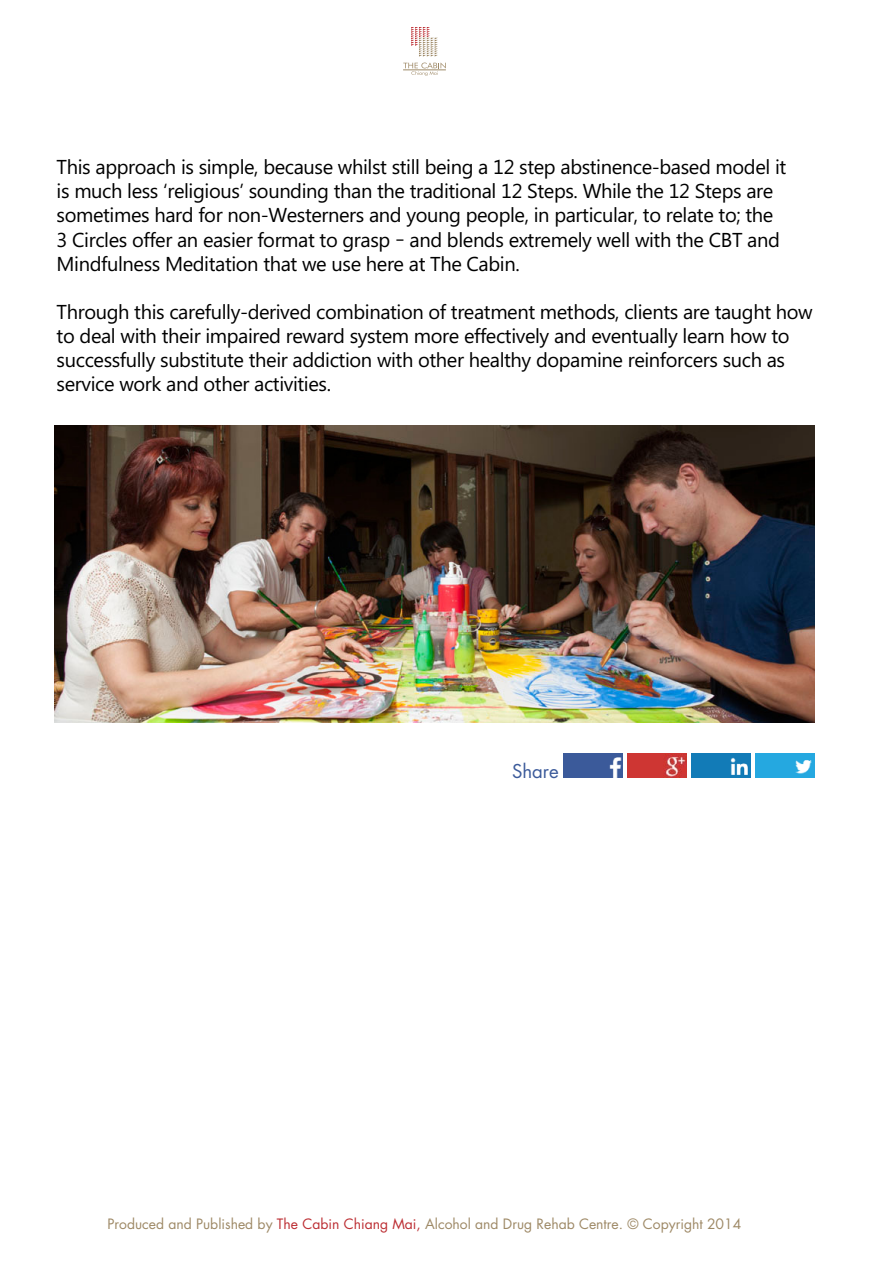
<style>
.page{position:relative;width:894px;height:1263px;background:#fff}
.page>*{position:absolute;margin:0;border:0;box-sizing:border-box;transform-origin:0 0}
.t1{font:20.1px/24.2px "Microsoft Phags Pa";letter-spacing:-.02em;color:#000}
.t2{font:18.52px "Futura Std";color:#3b5a9a}
.t3{font:13.95px "Futura Std";color:#9e8966}
.s1{color:#bc2e33}
</style>
<div class="page">
<hr style="left:403px;top:70px;width:43px;height:1px;background:#9e8966">
<svg style="left:403px;top:27px;width:42px;height:49px"></svg>
<div style="left:563px;top:753px;width:59px;height:25px;background:#3b5a9a"></div>
<img style="left:609px;top:757px;width:13px;height:20px">
<div style="left:627px;top:753px;width:59px;height:25px;background:#ce3633"></div>
<img style="left:664px;top:754px;width:22px;height:23px">
<div style="left:690px;top:753px;width:60px;height:25px;background:#127bb7"></div>
<img style="left:730px;top:757px;width:18px;height:18px">
<div style="left:754px;top:753px;width:60px;height:25px;background:#25a8e0"></div>
<img style="left:795px;top:760px;width:17px;height:14px">
<img style="left:54px;top:425px;width:760px;height:297px">
<p class="t1" style="left:57px;top:154px;width:731px">This approach is simple, because whilst still being a 12 step abstinence-based model it is much less ‘religious’ sounding than the traditional 12 Steps. While the 12 Steps are sometimes hard for non-Westerners and young people, in particular, to relate to; the 3 Circles offer an easier format to grasp – and blends extremely well with the CBT and Mindfulness Meditation that we use here at The Cabin.</p>
<p class="t1" style="left:57px;top:299px;width:757px">Through this carefully-derived combination of treatment methods, clients are taught how to deal with their impaired reward system more effectively and eventually learn how to successfully substitute their addiction with other healthy dopamine reinforcers such as service work and other activities.</p>
<p class="t2" style="left:512px;top:759px;width:48px">Share</p>
<p class="t3" style="left:108px;top:1215px;width:635px">Produced and Published by <span class="s1">The Cabin Chiang Mai,</span> Alcohol and Drug Rehab Centre. © Copyright 2014</p>
</div>
